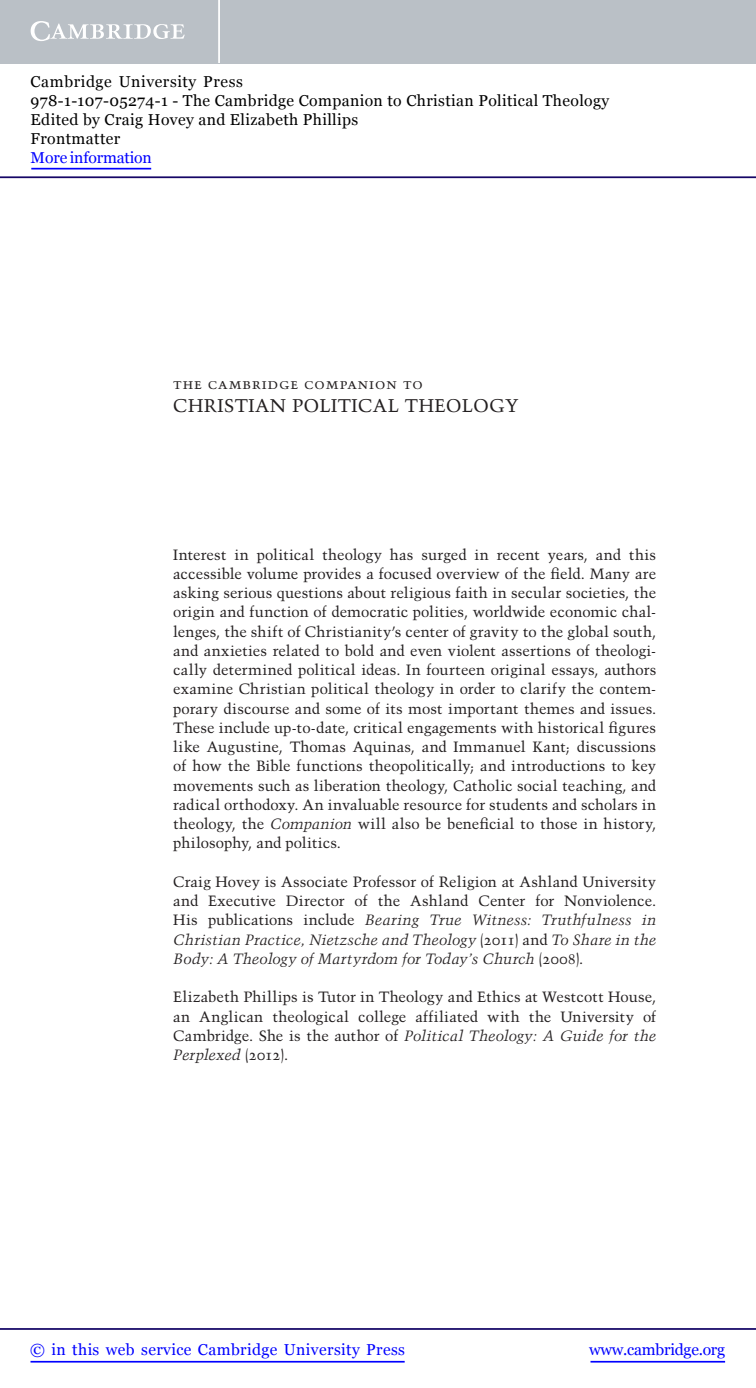
<style>
.page{position:relative;width:756px;height:1388px;background:#fff}
.page>*{position:absolute;margin:0;border:0;box-sizing:border-box;transform-origin:0 0}
.t1{font:18.38px "Trump Mediaeval LT Std";letter-spacing:.025em;color:#231f20}
.t2{font:15.75px/18.9px "Georgia";letter-spacing:.025em;color:#000}
.t3{font:15.75px "Georgia";letter-spacing:.025em;color:#00f}
.t4{font:15.75px "Trump Mediaeval LT Std";letter-spacing:.05em;color:#231f20}
.t5{font:15.75px "Georgia";letter-spacing:-.015em;color:#00f}
.t6{font:15.75px "Georgia";letter-spacing:-.01em;color:#00f}
.t7{font:14.88px/19.2px "Trump Mediaeval LT Std";letter-spacing:.005em;color:#231f20;text-align:justify}
.s1{font-style:italic}
</style>
<div class="page">
<hr style="left:591px;top:1361px;width:134px;height:1px;background:#00f">
<hr style="left:0;top:1328px;width:756px;height:2px;background:#150666">
<hr style="left:31px;top:1361px;width:374px;height:1px;background:#00f">
<div style="left:0;top:0;width:756px;height:63px;background:#bac0c6"></div>
<svg style="left:31px;top:21px;width:154px;height:20px"></svg>
<hr style="left:218px;top:0;width:2px;height:63px;background:#fff">
<hr style="left:0;top:176px;width:756px;height:2px;background:#150666">
<hr style="left:31px;top:168px;width:120px;height:1px;background:#00f">
<p class="t2" style="left:31px;top:73px;width:580px">Cambridge University Press<br>978-1-107-05274-1 - The Cambridge Companion to Christian Political Theology Edited by Craig Hovey and Elizabeth Phillips<br>Frontmatter</p>
<p class="t6" style="left:31px;top:148px;width:123px">More information</p>
<p class="t4" style="left:173px;top:377px;width:251px">The Cambridge Companion to</p>
<p class="t1" style="left:173px;top:397px;width:344px">CHRISTIAN POLITICAL THEOLOGY</p>
<p class="t7" style="left:173px;top:546px;width:485px">Interest in political theology has surged in recent years, and this accessible volume provides a focused overview of the field. Many are asking serious questions about religious faith in secular societies, the origin and function of democratic polities, worldwide economic chal&shy;lenges, the shift of Christianity’s center of gravity to the global south, and anxieties related to bold and even violent assertions of theologi&shy;cally determined political ideas. In fourteen original essays, authors examine Christian political theology in order to clarify the contem&shy;porary discourse and some of its most important themes and issues.<br>These include up-to-date, critical engagements with historical figures like Augustine, Thomas Aquinas, and Immanuel Kant; discussions of how the Bible functions theopolitically; and introductions to key movements such as liberation theology, Catholic social teaching, and radical orthodoxy. An invaluable resource for students and scholars in theology, the <span class="s1">Companion</span> will also be beneficial to those in history, philosophy, and politics.</p>
<p class="t7" style="left:173px;top:873px;width:485px">Craig Hovey is Associate Professor of Religion at Ashland University and Executive Director of the Ashland Center for Nonviolence.<br>His publications include <span class="s1">Bearing True Witness: Truthfulness in Christian Practice, Nietzsche and Theology</span> (2011) and <span class="s1">To Share in the Body: A Theology of Martyrdom for Today’s Church</span> (2008).</p>
<p class="t7" style="left:173px;top:988px;width:485px">Elizabeth Phillips is Tutor in Theology and Ethics at Westcott House, an Anglican theological college affiliated with the University of Cambridge. She is the author of <span class="s1">Political Theology: A Guide for the Perplexed</span> (2012).</p>
<p class="t3" style="left:30px;top:1339px;width:376px">© in this web service Cambridge University Press</p>
<p class="t5" style="left:589px;top:1339px;width:137px">www.cambridge.org</p>
</div>
